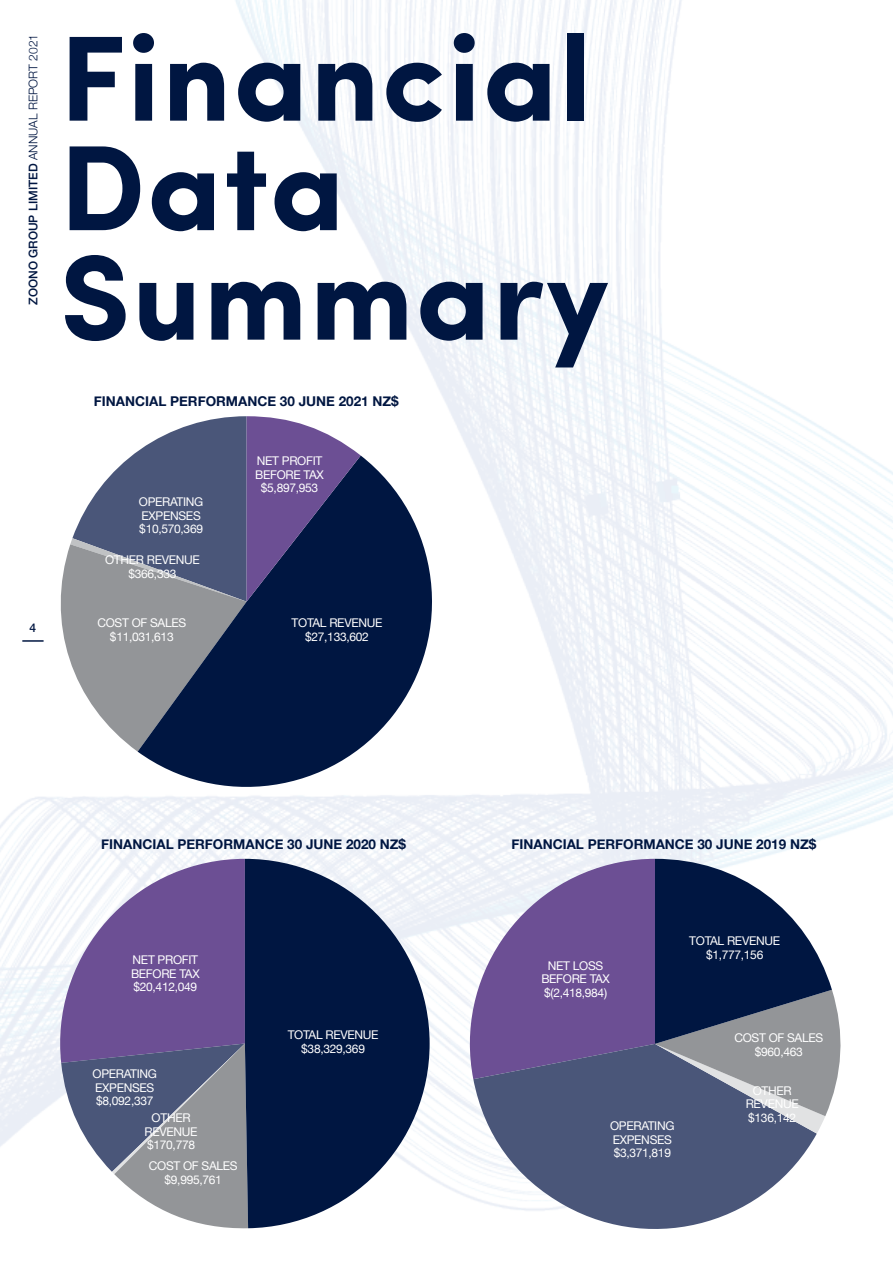
<style>
.page{position:relative;width:893px;height:1263px;background:#fff}
.page>*{position:absolute;margin:0;border:0;box-sizing:border-box;transform-origin:0 0}
.t1{font:700 121.5px/109.5px "Sofia Pro";letter-spacing:.02em;color:#001641}
.t2{font:700 13.5px "Helvetica Neue";color:#001641}
.t3{font:12px/13.5px "Helvetica Neue";letter-spacing:-.025em;color:#fff;text-align:center}
.t4{font:500 12px "Helvetica Neue";color:#001641}
.s1{font-weight:300}
</style>
<div class="page">
<img style="left:0;top:0;width:893px;height:1229px">
<svg style="left:138px;top:455px;width:318px;height:355px"></svg>
<svg style="left:45px;top:416px;width:316px;height:336px"></svg>
<svg style="left:51px;top:859px;width:197px;height:370px"></svg>
<svg style="left:245px;top:859px;width:185px;height:369px;fill:#001641"></svg>
<svg style="left:473px;top:1133px;width:344px;height:96px;fill:#4a5679"></svg>
<svg style="left:454px;top:859px;width:391px;height:274px"></svg>
<p class="t4" style="left:24px;top:305px;width:272px;rotate:-90deg">ZOONO GROUP LIMITED <span class="s1">ANNUAL REPORT 2021</span></p>
<p class="t4" style="left:30px;top:618px;width:8px">4</p>
<h1 class="t1" style="left:60px;top:16px;width:550px">Financial<br>Data<br>Summary</h1>
<p class="t2" style="left:94px;top:390px;width:306px">FINANCIAL PERFORMANCE 30 JUNE 2021 NZ$</p>
<p class="t3" style="left:139px;top:496px;width:66px;text-align:left">OPERATING<br>EXPENSES $10,570,369</p>
<p class="t3" style="left:105px;top:554px;width:96px">OTHER REVENUE $366,333</p>
<p class="t3" style="left:97px;top:617px;width:90px">COST OF SALES $11,031,613</p>
<p class="t3" style="left:255px;top:455px;width:70px">NET PROFIT<br>BEFORE TAX $5,897,953</p>
<p class="t3" style="left:292px;top:617px;width:92px">TOTAL REVENUE $27,133,602</p>
<p class="t2" style="left:101px;top:833px;width:306px">FINANCIAL PERFORMANCE 30 JUNE 2020 NZ$</p>
<p class="t3" style="left:131px;top:954px;width:70px;text-align:left">NET PROFIT<br>BEFORE TAX $20,412,049</p>
<p class="t3" style="left:93px;top:1068px;width:66px;text-align:left">OPERATING<br>EXPENSES $8,092,337</p>
<p class="t3" style="left:145px;top:1112px;width:55px">OTHER<br>REVENUE $170,778</p>
<p class="t3" style="left:149px;top:1160px;width:90px">COST OF SALES $9,995,761</p>
<p class="t3" style="left:288px;top:1029px;width:92px">TOTAL REVENUE $38,329,369</p>
<p class="t2" style="left:511px;top:833px;width:306px">FINANCIAL PERFORMANCE 30 JUNE 2019 NZ$</p>
<p class="t3" style="left:541px;top:959px;width:70px">NET LOSS<br>BEFORE TAX $(2,418,984)</p>
<p class="t3" style="left:610px;top:1120px;width:66px;text-align:left">OPERATING<br>EXPENSES $3,371,819</p>
<p class="t3" style="left:689px;top:935px;width:92px">TOTAL REVENUE $1,777,156</p>
<p class="t3" style="left:734px;top:1032px;width:90px">COST OF SALES $960,463</p>
<p class="t3" style="left:746px;top:1084px;width:55px">OTHER<br>REVENUE $136,142</p>
</div>
